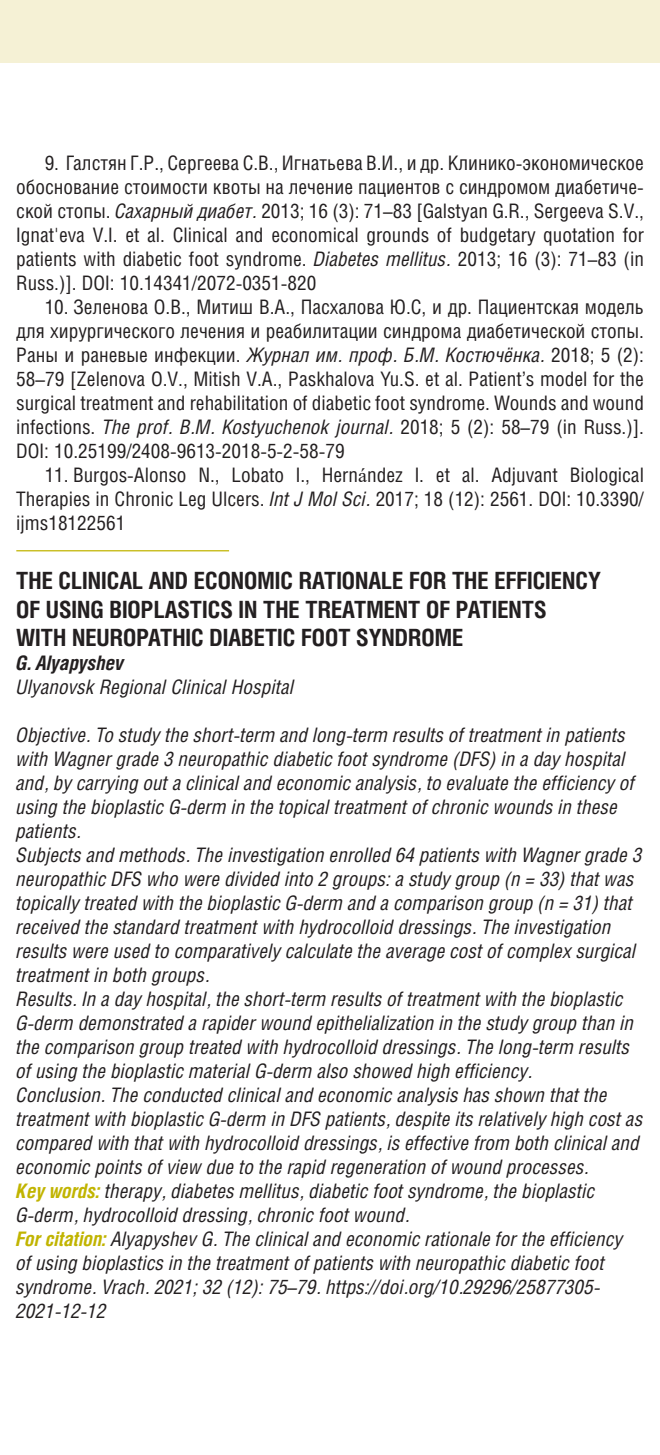
<style>
.page{position:relative;width:660px;height:1455px;background:#fff}
.page>*{position:absolute;margin:0;border:0;box-sizing:border-box;transform-origin:0 0}
.t1{font:700 23.75px/28.5px "Helios Cond C";color:#231f20}
.t2{font:italic 20px/24px "Helios Cond C";color:#231f20}
.t3{font:20px/24px "Helios Cond C";color:#231f20;text-align:justify}
.t4{font:italic 700 20px "Helios Cond C";color:#231f20}
.s1{font-style:italic}
.s2{font-family:"Times New Roman PSMT2"}
.s3{font-weight:700;color:#c1b400}
</style>
<div class="page">
<div style="left:0;top:0;width:659px;height:62px;background:#f5f1d5"></div>
<hr style="left:16px;top:550px;width:213px;height:1px;background:#c1b400">
<p class="t3" style="left:16px;top:153px;width:629px;text-indent:28px">9. Галстян Г.Р., Сергеева С.В., Игнатьева В.И., и др. Клинико-экономическое обоснование стоимости квоты на лечение пациентов с синдромом диабетиче&shy;ской стопы. <span class="s1">Сахарный диабет.</span> 2013; 16 (3): 71–83 [Galstyan G.R., Sergeeva S.V., Ignat'eva V.I. et al. Clinical and economical grounds of budgetary quotation for patients with diabetic foot syndrome. <span class="s1">Diabetes mellitus.</span> 2013; 16 (3): 71–83 (in Russ.)]. DOI: 10.14341/2072-0351-820</p>
<p class="t3" style="left:16px;top:297px;width:629px;text-indent:28px">10. Зеленова О.В., Митиш В.А., Пасхалова Ю.С, и др. Пациентская модель для хирургического лечения и реабилитации синдрома диабетической стопы.<br>Раны и раневые инфекции. <span class="s1">Журнал им. проф. Б.М. Костючёнка.</span> 2018; 5 (2):<br>58–79 [Zelenova O.V., Mitish V.A., Paskhalova Yu.S. et al. Patient’s model for the surgical treatment and rehabilitation of diabetic foot syndrome. Wounds and wound infections. <span class="s1">The prof. B.M. Kostyuchenok journal.</span> 2018; 5 (2): 58–79 (in Russ.)].<br>DOI: 10.25199/2408-9613-2018-5-2-58-79</p>
<p class="t3" style="left:16px;top:465px;width:629px;text-indent:28px">11. Burgos-Alonso N., Lobato I., Hern<span class="s2">á</span>ndez I. et al. Adjuvant Biological Therapies in Chronic Leg Ulcers. <span class="s1">Int J Mol Sci.</span> 2017; 18 (12): 2561. DOI: 10.3390/ ijms18122561</p>
<p class="t1" style="left:16px;top:569px;width:586px">THE CLINICAL AND ECONOMIC RATIONALE FOR THE EFFICIENCY<br>OF USING BIOPLASTICS IN THE TREATMENT OF PATIENTS<br>WITH NEUROPATHIC DIABETIC FOOT SYNDROME</p>
<p class="t4" style="left:16px;top:655px;width:109px">G. Alyapyshev</p>
<p class="t2" style="left:16px;top:677px;width:279px">Ulyanovsk Regional Clinical Hospital</p>
<p class="t2" style="left:16px;top:725px;width:628px">Objective. To study the short-term and long-term results of treatment in patients with Wagner grade 3 neuropathic diabetic foot syndrome (DFS) in a day hospital and, by carrying out a clinical and economic analysis, to evaluate the efficiency of using the bioplastic G-derm in the topical treatment of chronic wounds in these patients.<br>Subjects and methods. The investigation enrolled 64 patients with Wagner grade 3 neuropathic DFS who were divided into 2 groups: a study group (n = 33) that was topically treated with the bioplastic G-derm and a comparison group (n = 31) that received the standard treatment with hydrocolloid dressings. The investigation results were used to comparatively calculate the average cost of complex surgical treatment in both groups.<br>Results. In a day hospital, the short-term results of treatment with the bioplastic G-derm demonstrated a rapider wound epithelialization in the study group than in the comparison group treated with hydrocolloid dressings. The long-term results of using the bioplastic material G-derm also showed high efficiency.<br>Conclusion. The conducted clinical and economic analysis has shown that the treatment with bioplastic G-derm in DFS patients, despite its relatively high cost as compared with that with hydrocolloid dressings, is effective from both clinical and economic points of view due to the rapid regeneration of wound processes.<br><span class="s3">Key words:</span> therapy, diabetes mellitus, diabetic foot syndrome, the bioplastic G-derm, hydrocolloid dressing, chronic foot wound.<br><span class="s3">For citation:</span> Alyapyshev G. The clinical and economic rationale for the efficiency<br>of using bioplastics in the treatment of patients with neuropathic diabetic foot syndrome. Vrach. 2021; 32 (12): 75–79. https://doi.org/10.29296/25877305- 2021-12-12</p>
</div>
